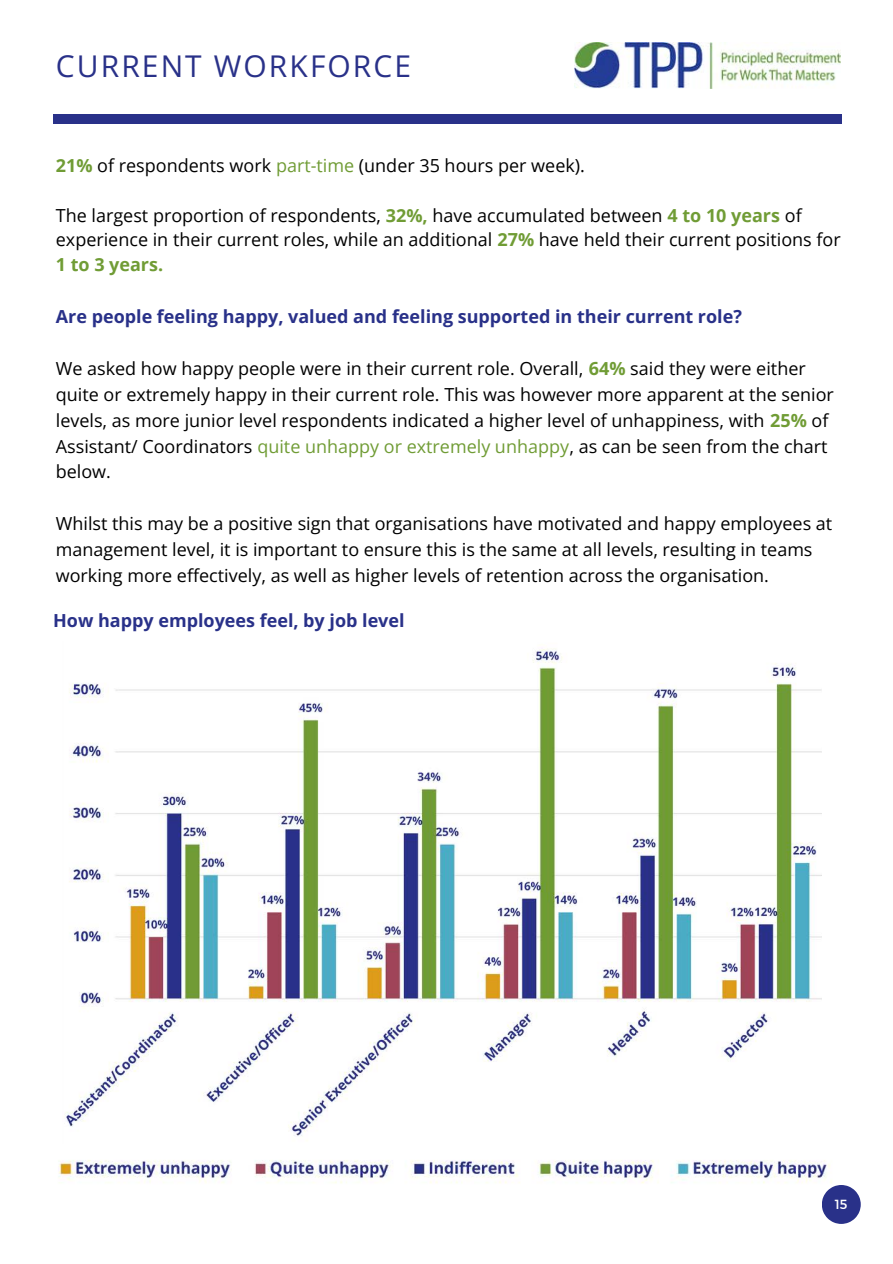
<style>
.page{position:relative;width:893px;height:1264px;background:#fff}
.page>*{position:absolute;margin:0;border:0;box-sizing:border-box;transform-origin:0 0}
.t1{font:30px "Open Sans";letter-spacing:.07em;color:#293189}
.t2{font:18px/25.8px "Open Sans";color:#000}
.t3{font:700 18px "Open Sans";color:#293189}
.t4{font:13.2px "Montserrat";color:#fff}
.s1{font-weight:700;color:#709c35}
.s2{color:#709c35}
</style>
<div class="page">
<div style="left:53px;top:115px;width:788px;height:9px;background:#293189"></div>
<svg style="left:822px;top:1185px;width:38px;height:38px"></svg>
<img style="left:574px;top:43px;width:266px;height:46px">
<img style="left:65px;top:648px;width:756px;height:488px">
<img style="left:59px;top:1160px;width:773px;height:24px">
<p class="t1" style="left:56px;top:45px;width:357px">CURRENT WORKFORCE</p>
<p class="t2" style="left:56px;top:152px;width:530px"><span class="s1">21%</span> of respondents work <span class="s2">part-time</span> (under 35 hours per week).</p>
<p class="t2" style="left:56px;top:202px;width:786px;line-height:24.8px">The largest proportion of respondents, <span class="s1">32%,</span> have accumulated between <span class="s1">4 to 10 years</span> of experience in their current roles, while an additional <span class="s1">27%</span> have held their current positions for<br><span class="s1">1 to 3 years.</span></p>
<p class="t3" style="left:56px;top:304px;width:687px">Are people feeling happy, valued and feeling supported in their current role?</p>
<p class="t2" style="left:56px;top:355px;width:779px">We asked how happy people were in their current role. Overall, <span class="s1">64%</span> said they were either quite or extremely happy in their current role. This was however more apparent at the senior levels, as more junior level respondents indicated a higher level of unhappiness, with <span class="s1">25%</span> of Assistant/ Coordinators <span class="s2">quite unhappy or extremely unhappy</span>, as can be seen from the chart below.</p>
<p class="t2" style="left:56px;top:510px;width:777px">Whilst this may be a positive sign that organisations have motivated and happy employees at management level, it is important to ensure this is the same at all levels, resulting in teams working more effectively, as well as higher levels of retention across the organisation.</p>
<p class="t3" style="left:53px;top:607px;width:353px">How happy employees feel, by job level</p>
<p class="t4" style="left:834px;top:1195px;width:14px">15</p>
</div>
